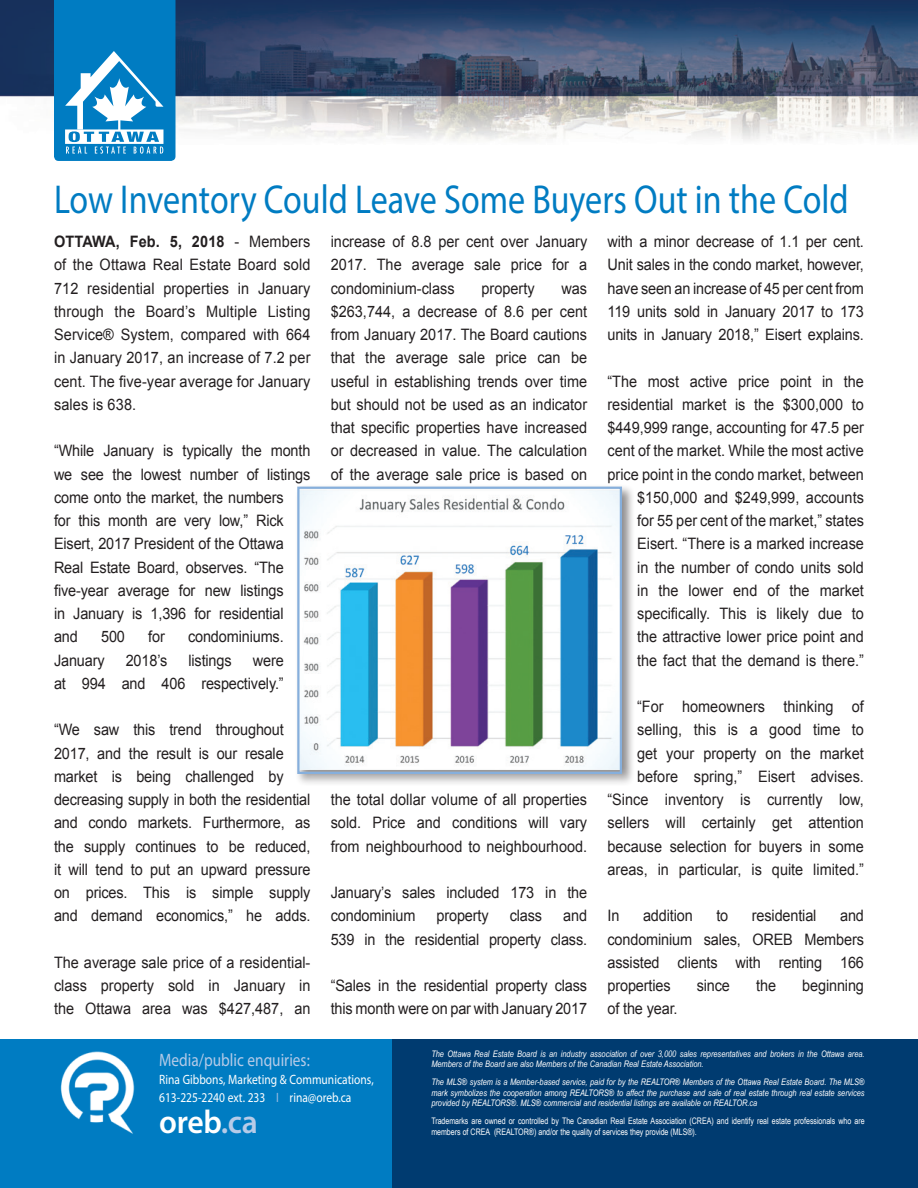
<style>
.page{position:relative;width:918px;height:1188px;background:#fff}
.page>*{position:absolute;margin:0;border:0;box-sizing:border-box;transform-origin:0 0}
.t1{font:40.5px "Myriad Pro";color:#007cc2;scale:.84 1}
.t2{font:600 33px "Myriad Pro";letter-spacing:-.01em;color:#fff;scale:.96 1}
.t3{font:18px "Myriad Pro";color:#b6cbe8;scale:.85 1}
.t4{font:15.75px/23.2px "Arial";letter-spacing:-.01em;color:#231f20;text-align:justify;scale:.92 1}
.t5{font:13.5px "Myriad Pro";color:#fff;scale:.85 1}
.t6{font:italic 9px/10.5px "Arial Narrow";color:#fff}
.t7{font:9px/10.5px "Arial Narrow";letter-spacing:-.005em;color:#fff;scale:.96 1}
.s1{font-weight:700}
.s2{color:#a0bde2}
.s3{color:#b6cbe8}
</style>
<div class="page">
<div style="left:0;top:1040px;width:918px;height:148px;background:#007cc2"></div>
<div style="left:393px;top:1040px;width:525px;height:148px;background:#003b70"></div>
<img style="left:0;top:0;width:918px;height:141px">
<svg style="left:54px;top:0;width:122px;height:161px;background:#2b92cc"></svg>
<img style="left:60px;top:1051px;width:75px;height:83px">
<div style="left:295px;top:484px;width:340px;height:303px;background:#231f20;opacity:.5"></div>
<img style="left:300px;top:490px;width:319px;height:279px">
<div style="left:297px;top:487px;width:325px;height:287px;border:2px solid #86afdc"></div>
<p class="t1" style="left:54px;top:175px;width:947px">Low Inventory Could Leave Some Buyers Out in the Cold</p>
<p class="t4" style="left:54px;top:230px;width:280px"><span class="s1">OTTAWA, Feb. 5, 2018</span> - Members of the Ottawa Real Estate Board sold 712 residential properties in January through the Board’s Multiple Listing Service® System, compared with 664 in January 2017, an increase of 7.2 per cent. The five-year average for January sales is 638.</p>
<p class="t4" style="left:54px;top:439px;width:280px;text-align:left">“While January is typically the month we see the lowest number of listings come onto the market, the numbers<br>for this month are very low,” Rick<br>Eisert, 2017 President of the Ottawa<br>Real Estate Board, observes. “The five-year average for new listings<br>in January is 1,396 for residential and</p>
<p class="t4" style="left:101px;top:625px;width:27px">500</p>
<p class="t4" style="left:148px;top:625px;width:20px">for</p>
<p class="t4" style="left:188px;top:625px;width:106px">condominiums.</p>
<p class="t4" style="left:54px;top:649px;width:57px">January</p>
<p class="t4" style="left:126px;top:649px;width:47px">2018’s</p>
<p class="t4" style="left:188px;top:649px;width:49px">listings</p>
<p class="t4" style="left:54px;top:649px;width:251px;text-align:right">were<br>at 994 and 406 respectively.”</p>
<p class="t4" style="left:54px;top:718px;width:280px;text-align:left">“We saw this trend throughout 2017, and the result is our resale market is being challenged by decreasing supply in both the residential and condo markets. Furthermore, as the supply continues to be reduced, it will tend to put an upward pressure on prices. This is simple supply and demand economics,” he adds.</p>
<p class="t4" style="left:54px;top:951px;width:280px">The average sale price of a residential&shy;class property sold in January in the Ottawa area was $427,487, an</p>
<p class="t4" style="left:331px;top:230px;width:280px">increase of 8.8 per cent over January 2017. The average sale price for a condominium-class</p>
<p class="t4" style="left:482px;top:277px;width:59px">property</p>
<p class="t4" style="left:331px;top:277px;width:280px;text-indent:231px">was $263,744, a decrease of 8.6 per cent from January 2017. The Board cautions that the average sale price can be useful in establishing trends over time but should not be used as an indicator that specific properties have increased or decreased in value. The calculation of the average sale price is based on</p>
<p class="t4" style="left:331px;top:788px;width:280px">the total dollar volume of all properties sold. Price and conditions will vary from neighbourhood to neighbourhood.</p>
<p class="t4" style="left:331px;top:881px;width:280px">January’s sales included 173 in the condominium</p>
<p class="t4" style="left:331px;top:904px;width:280px;text-align:right">and<br>539 in the residential property class.</p>
<p class="t4" style="left:331px;top:974px;width:280px">“Sales in the residential property class this month were on par with January 2017</p>
<p class="t4" style="left:437px;top:904px;width:58px">property</p>
<p class="t4" style="left:510px;top:904px;width:37px">class</p>
<p class="t4" style="left:608px;top:230px;width:280px">with a minor decrease of 1.1 per cent.<br>Unit sales in the condo market, however, have seen an increase of 45 per cent from 119 units sold in January 2017 to 173 units in January 2018,” Eisert explains.</p>
<p class="t4" style="left:608px;top:370px;width:280px;text-align:right">“The most active price point in the residential market is the $300,000 to $449,999 range, accounting for 47.5 per cent of the market. While the most active price point in the condo market, between $150,000 and $249,999, accounts<br>for 55 per cent of the market,” states Eisert. “There is a marked increase<br>in the number of condo units sold<br>in the lower end of the market specifically. This is likely due to<br>the attractive lower price point and<br>the fact that the demand is there.”</p>
<p class="t4" style="left:608px;top:695px;width:280px;text-align:right">“For homeowners thinking of selling, this is a good time to<br>get your property on the market before spring,” Eisert advises. “Since inventory is currently low, sellers will certainly get attention because selection for buyers in some areas, in particular, is quite limited.”</p>
<p class="t4" style="left:608px;top:904px;width:14px">In</p>
<p class="t4" style="left:643px;top:904px;width:56px">addition</p>
<p class="t4" style="left:716px;top:904px;width:14px">to</p>
<p class="t4" style="left:752px;top:904px;width:72px">residential</p>
<p class="t4" style="left:608px;top:904px;width:280px;text-indent:233px">and condominium sales, OREB Members assisted clients with renting 166 properties</p>
<p class="t4" style="left:697px;top:974px;width:38px">since</p>
<p class="t4" style="left:756px;top:974px;width:23px">the</p>
<p class="t4" style="left:802px;top:974px;width:69px">beginning</p>
<p class="t4" style="left:608px;top:997px;width:78px">of the year.</p>
<p class="t3" style="left:159px;top:1049px;width:179px">Media/public enquiries:</p>
<p class="t5" style="left:159px;top:1071px;width:254px">Rina Gibbons, Marketing &amp; Communications,</p>
<p class="t5" style="left:159px;top:1089px;width:228px">613-225-2240 ext. 233 <span class="s2">I</span> rina@oreb.ca</p>
<p class="t2" style="left:159px;top:1101px;width:104px">oreb<span class="s3">.ca</span></p>
<p class="t6" style="left:431px;top:1048px;width:435px">The Ottawa Real Estate Board is an industry association of over 3,000 sales representatives and brokers in the Ottawa area.<br>Members of the Board are also Members of the Canadian Real Estate Association.</p>
<p class="t6" style="left:431px;top:1077px;width:435px;text-align:justify">The MLS® system is a Member-based service, paid for by the REALTOR® Members of the Ottawa Real Estate Board. The MLS® mark symbolizes the cooperation among REALTORS® to affect the purchase and sale of real estate through real estate services provided by REALTORS®. MLS® commercial and residential listings are available on REALTOR.ca</p>
<p class="t7" style="left:431px;top:1115px;width:453px">Trademarks are owned or controlled by The Canadian Real Estate Association (CREA) and identify real estate professionals who are members of CREA (REALTOR®) and/or the quality of services they provide (MLS®).</p>
</div>
